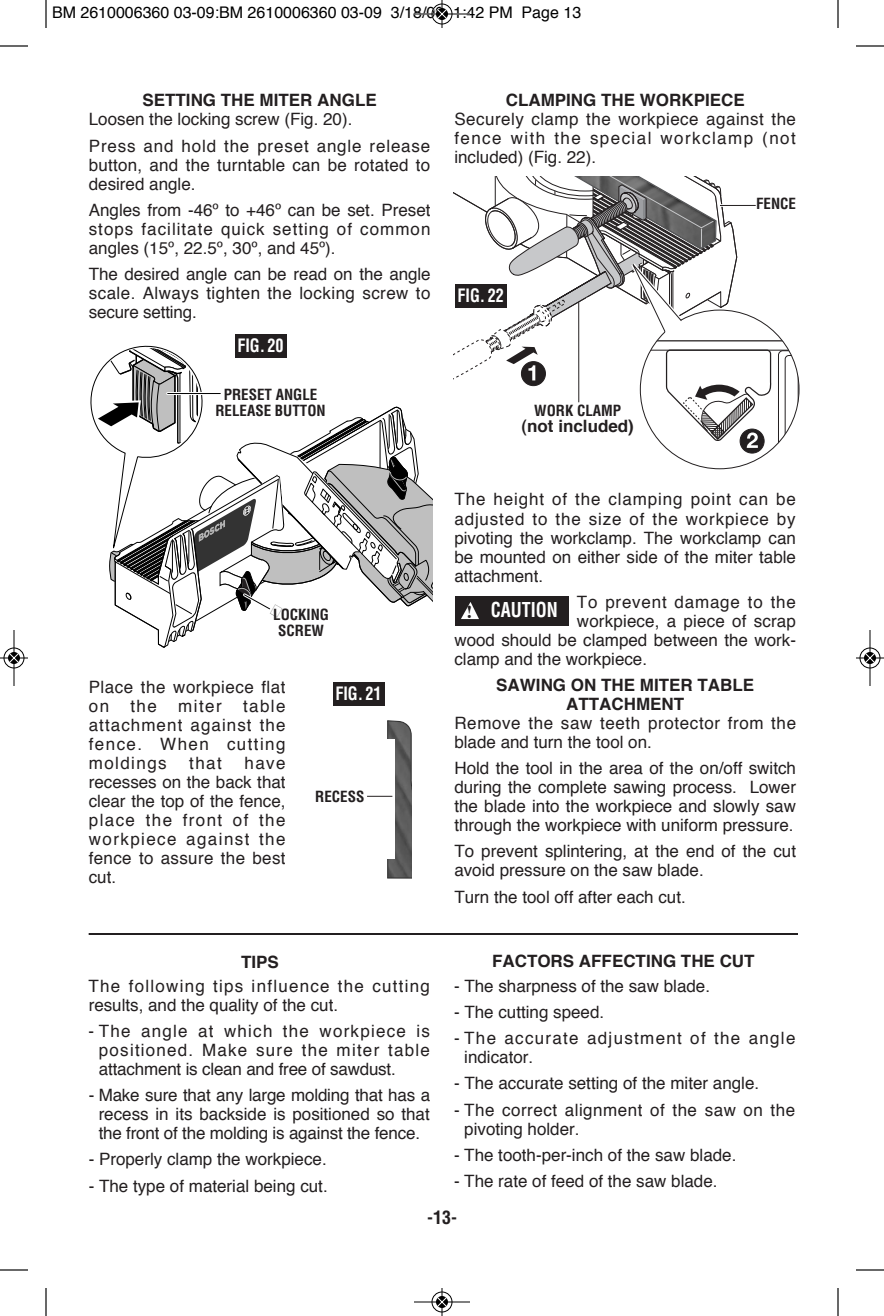
<style>
.page{position:relative;width:884px;height:1316px;background:#fff}
.page>*{position:absolute;margin:0;border:0;box-sizing:border-box;transform-origin:0 0}
.t1{font:700 condensed 20px "Helvetica";color:#fff;scale:.9 1}
.t2{font:700 condensed 18px "Helvetica";letter-spacing:-.005em;color:#fff;scale:.9 1}
.t3{font:700 condensed 18px "Helvetica";color:#231f20}
.t4{font:17px/19px "Helvetica";color:#231f20;text-align:justify}
.t5{font:700 17px/19px "Helvetica";color:#231f20;text-align:center}
.t6{font:17px/19px "Helvetica";letter-spacing:.075em;color:#231f20}
.t7{font:17px/19px "Helvetica";letter-spacing:.03em;color:#231f20}
.t8{font:17px/26.2px "Helvetica";letter-spacing:.05em;color:#231f20}
.t9{font:17px/19px "Helvetica";letter-spacing:.035em;color:#231f20}
.t10{font:17px "Helvetica";letter-spacing:.045em;color:#231f20}
.t11{font:16px "Helvetica";color:#000}
.t12{font:700 condensed 15px/16px "Helvetica";color:#231f20;text-align:center}
.s1{font-family:"Times";font-stretch:normal;font-size:18px;color:#231f20}
</style>
<div class="page">
<svg style="left:90px;top:337px;width:343px;height:311px"></svg>
<div style="left:235px;top:334px;width:51px;height:24px;background:#231f20"></div>
<svg style="left:454px;top:177px;width:346px;height:293px"></svg>
<div style="left:455px;top:596px;width:114px;height:29px;background:#231f20"></div>
<svg style="left:461px;top:602px;width:18px;height:17px"></svg>
<div style="left:455px;top:284px;width:51px;height:24px;background:#231f20"></div>
<div style="left:333px;top:682px;width:51px;height:24px;background:#231f20"></div>
<hr style="left:89px;top:933px;width:709px;height:2px;background:#231f20">
<svg style="left:367px;top:720px;width:45px;height:159px"></svg>
<svg style="left:46px;top:0;width:1px;height:28px"></svg>
<svg style="left:0;top:46px;width:28px;height:1px"></svg>
<svg style="left:838px;top:0;width:1px;height:28px"></svg>
<svg style="left:856px;top:46px;width:28px;height:1px"></svg>
<svg style="left:46px;top:1288px;width:1px;height:28px"></svg>
<svg style="left:0;top:1270px;width:28px;height:1px"></svg>
<svg style="left:838px;top:1288px;width:1px;height:28px"></svg>
<svg style="left:856px;top:1270px;width:28px;height:1px"></svg>
<div style="left:431px;top:3px;width:22px;height:22px;border:1px solid #fff;border-radius:50%"></div>
<hr style="left:414px;top:14px;width:56px;height:1px;background:#000">
<div style="left:432px;top:4px;width:20px;height:20px;border:1px solid #000;border-radius:50%"></div>
<svg style="left:437px;top:0;width:10px;height:28px"></svg>
<div style="left:431px;top:1291px;width:22px;height:22px;border:1px solid #fff;border-radius:50%"></div>
<hr style="left:414px;top:1302px;width:56px;height:1px;background:#000">
<div style="left:432px;top:1292px;width:20px;height:20px;border:1px solid #000;border-radius:50%"></div>
<svg style="left:437px;top:1288px;width:10px;height:28px"></svg>
<div style="left:3px;top:647px;width:22px;height:22px;border:1px solid #fff;border-radius:50%"></div>
<hr style="left:14px;top:630px;width:1px;height:56px;background:#000">
<div style="left:4px;top:648px;width:20px;height:20px;border:1px solid #000;border-radius:50%"></div>
<svg style="left:0;top:653px;width:28px;height:10px"></svg>
<div style="left:859px;top:647px;width:22px;height:22px;border:1px solid #fff;border-radius:50%"></div>
<hr style="left:870px;top:630px;width:1px;height:56px;background:#000">
<div style="left:860px;top:648px;width:20px;height:20px;border:1px solid #000;border-radius:50%"></div>
<svg style="left:856px;top:653px;width:28px;height:10px"></svg>
<p class="t11" style="left:52px;top:6px;width:531px">BM 2610006360 03-09:BM 2610006360 03-09 3/18/09 1:42 PM Page 13</p>
<p class="t5" style="left:143px;top:92px;width:236px">SETTING THE MITER ANGLE</p>
<p class="t8" style="left:89px;top:108px;width:343px">Loosen the locking screw (Fig. 20).<br>Press and hold the preset angle release</p>
<p class="t4" style="left:89px;top:156px;width:343px">button, and the turntable can be rotated to desired angle.</p>
<p class="t4" style="left:89px;top:202px;width:343px">Angles from -46º to +46º can be set. Preset stops facilitate quick setting of common angles (15º, 22.5º, 30º, and 45º).</p>
<p class="t4" style="left:89px;top:266px;width:343px">The desired angle can be read on the angle scale. Always tighten the locking screw to secure setting.</p>
<p class="t2" style="left:237px;top:335px;width:53px">FIG. 20</p>
<p class="t12" style="left:215px;top:387px;width:112px">PRESET ANGLE<br>RELEASE BUTTON</p>
<p class="t12" style="left:273px;top:607px;width:57px">LOCKING<br>SCREW</p>
<p class="t7" style="left:89px;top:679px;width:198px">Place the workpiece flat on</p>
<p class="t4" style="left:89px;top:698px;width:198px;text-indent:154px">table attachment against the fence. When cutting moldings</p>
<p class="t4" style="left:130px;top:698px;width:28px">the</p>
<p class="t4" style="left:178px;top:698px;width:45px">miter</p>
<p class="t4" style="left:89px;top:755px;width:198px;text-indent:156px">have recesses on the back that clear the top of the fence, place the front of the workpiece against the fence to assure the best cut.</p>
<p class="t4" style="left:189px;top:755px;width:34px">that</p>
<p class="t5" style="left:241px;top:954px;width:39px">TIPS</p>
<p class="t2" style="left:335px;top:683px;width:53px">FIG. 21</p>
<p class="t12" style="left:315px;top:789px;width:51px">RECESS</p>
<p class="t6" style="left:89px;top:978px;width:343px">The following tips influence the cutting results, and the quality of the cut.</p>
<p class="t4" style="left:99px;top:1023px;width:332px;text-indent:-10px">- The angle at which the workpiece is positioned. Make sure the miter table attachment is clean and free of sawdust.</p>
<p class="t4" style="left:89px;top:1087px;width:343px;text-align:center">- Make sure that any large molding that has a recess in its backside is positioned so that the front of the molding is against the fence.</p>
<p class="t4" style="left:89px;top:1151px;width:240px">- Properly clamp the workpiece.</p>
<p class="t4" style="left:89px;top:1177px;width:241px">- The type of material being cut.</p>
<p class="t5" style="left:506px;top:92px;width:240px">CLAMPING THE WORKPIECE</p>
<p class="t4" style="left:454px;top:111px;width:343px">Securely clamp the workpiece against the fence with the special workclamp (not included) (Fig. 22).</p>
<p class="t2" style="left:458px;top:285px;width:53px">FIG. 22</p>
<p class="t12" style="left:534px;top:403px;width:89px">WORK CLAMP</p>
<p class="t5" style="left:522px;top:418px;width:114px">(not included)</p>
<p class="t12" style="left:756px;top:196px;width:42px">FENCE</p>
<p class="t4" style="left:454px;top:491px;width:343px">The height of the clamping point can be adjusted to the size of the workpiece by pivoting the workclamp. The workclamp can be mounted on either side of the miter table attachment.</p>
<p class="t10" style="left:577px;top:595px;width:220px">To prevent damage to the</p>
<p class="t4" style="left:577px;top:613px;width:221px">workpiece, a piece of scrap</p>
<p class="t4" style="left:454px;top:632px;width:343px">wood should be clamped between the work-</p>
<p class="t4" style="left:454px;top:651px;width:194px">clamp and the workpiece.</p>
<p class="t5" style="left:496px;top:677px;width:259px">SAWING ON THE MITER TABLE<br>ATTACHMENT</p>
<p class="t9" style="left:454px;top:715px;width:343px">Remove the saw teeth protector from the blade and turn the tool on.</p>
<p class="t4" style="left:454px;top:760px;width:343px">Hold the tool in the area of the on/off switch during the complete sawing process. Lower the blade into the workpiece and slowly saw through the workpiece with uniform pressure.</p>
<p class="t4" style="left:454px;top:843px;width:343px">To prevent splintering, at the end of the cut avoid pressure on the saw blade.</p>
<p class="t4" style="left:454px;top:888px;width:233px">Turn the tool off after each cut.</p>
<p class="t1" style="left:467px;top:599px;width:103px"><span class="s1">!</span> CAUTION</p>
<p class="t5" style="left:492px;top:953px;width:264px">FACTORS AFFECTING THE CUT</p>
<p class="t4" style="left:454px;top:978px;width:258px">- The sharpness of the saw blade.</p>
<p class="t4" style="left:454px;top:1004px;width:152px">- The cutting speed.</p>
<p class="t6" style="left:464px;top:1030px;width:333px;text-indent:-10px">- The accurate adjustment of the angle indicator.</p>
<p class="t4" style="left:454px;top:1075px;width:307px">- The accurate setting of the miter angle.</p>
<p class="t7" style="left:464px;top:1101px;width:332px;text-indent:-10px">- The correct alignment of the saw on the pivoting holder.</p>
<p class="t4" style="left:454px;top:1147px;width:284px">- The tooth-per-inch of the saw blade.</p>
<p class="t4" style="left:454px;top:1173px;width:265px">- The rate of feed of the saw blade.</p>
<p class="t3" style="left:427px;top:1207px;width:31px">-13-</p>
</div>
